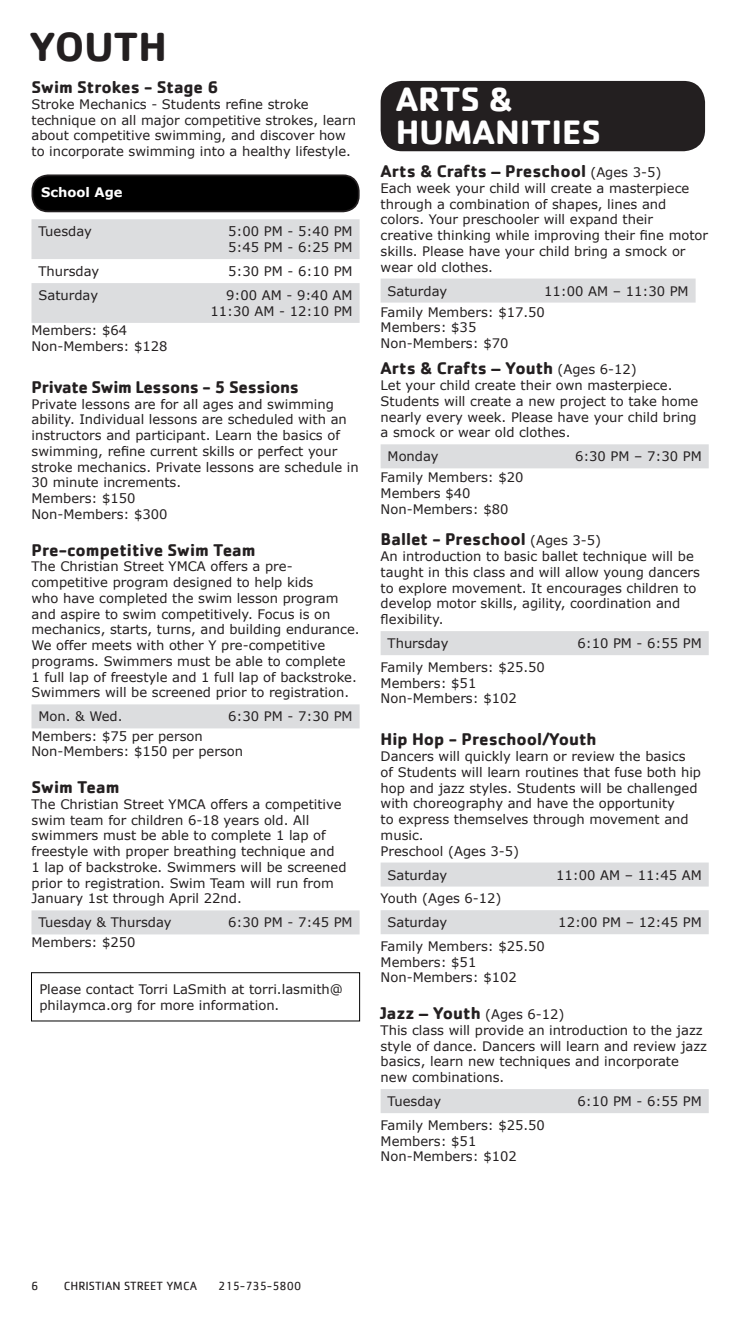
<style>
.page{position:relative;width:756px;height:1323px;background:#fff}
.page>*{position:absolute;margin:0;border:0;box-sizing:border-box;transform-origin:0 0}
.t1{font:700 42px "Cachet";color:#231f20}
.t2{font:700 35px/33.2px "Cachet";color:#fff}
.t3{font:700 17.5px "Cachet";color:#231f20}
.t4{font:700 17.5px "Cachet";letter-spacing:-.02em;color:#231f20}
.t5{font:13.12px/15.8px "Verdana";color:#231f20}
.t6{font:700 13.12px "Verdana";color:#fff}
.t7{font:12.25px "Cachet";color:#231f20}
.s1{font-family:"Verdana";font-weight:400;font-size:13.12px}
</style>
<div class="page">
<div style="left:32px;top:175px;width:327px;height:36px;background:#000;border-radius:16px"></div>
<div style="left:32px;top:174px;width:328px;height:38px;border:2px solid #231f20;border-radius:16px"></div>
<svg style="left:32px;top:219px;width:328px;height:104px"></svg>
<div style="left:32px;top:704px;width:328px;height:24px;background:#dcdddf"></div>
<div style="left:32px;top:910px;width:328px;height:24px;background:#dcdddf"></div>
<div style="left:381px;top:81px;width:324px;height:70px;background:#231f20;border-radius:21px"></div>
<div style="left:381px;top:279px;width:315px;height:24px;background:#dcdddf"></div>
<div style="left:381px;top:444px;width:328px;height:24px;background:#dcdddf"></div>
<div style="left:381px;top:631px;width:328px;height:24px;background:#dcdddf"></div>
<div style="left:381px;top:863px;width:328px;height:24px;background:#dcdddf"></div>
<div style="left:381px;top:910px;width:328px;height:24px;background:#dcdddf"></div>
<div style="left:381px;top:1089px;width:328px;height:24px;background:#dcdddf"></div>
<div style="left:31px;top:972px;width:329px;height:49px;border:1px solid #000"></div>
<h1 class="t1" style="left:29px;top:19px;width:139px">YOUTH</h1>
<h3 class="t3" style="left:32px;top:76px;width:189px">Swim Strokes - Stage 6</h3>
<p class="t5" style="left:32px;top:96px;width:326px">Stroke Mechanics - Students refine stroke technique on all major competitive strokes, learn about competitive swimming, and discover how to incorporate swimming into a healthy lifestyle.</p>
<p class="t6" style="left:41px;top:183px;width:83px">School Age</p>
<p class="t5" style="left:38px;top:224px;width:55px">Tuesday</p>
<p class="t5" style="left:228px;top:224px;width:126px">5:00 PM - 5:40 PM<br>5:45 PM - 6:25 PM</p>
<p class="t5" style="left:38px;top:263px;width:62px">Thursday</p>
<p class="t5" style="left:228px;top:263px;width:126px">5:30 PM - 6:10 PM</p>
<p class="t5" style="left:38px;top:287px;width:61px">Saturday</p>
<p class="t5" style="left:211px;top:287px;width:144px;text-align:right">9:00 AM - 9:40 AM<br>11:30 AM - 12:10 PM</p>
<p class="t5" style="left:32px;top:322px;width:138px">Members: $64<br>Non-Members: $128</p>
<h3 class="t4" style="left:32px;top:376px;width:269px">Private Swim Lessons - 5 Sessions</h3>
<p class="t5" style="left:32px;top:396px;width:329px">Private lessons are for all ages and swimming ability. Individual lessons are scheduled with an instructors and participant. Learn the basics of swimming, refine current skills or perfect your stroke mechanics. Private lessons are schedule in 30 minute increments.<br>Members: $150<br>Non-Members: $300</p>
<h3 class="t3" style="left:32px;top:538px;width:225px">Pre-competitive Swim Team</h3>
<p class="t5" style="left:32px;top:559px;width:330px">The Christian Street YMCA offers a pre&shy;competitive program designed to help kids<br>who have completed the swim lesson program and aspire to swim competitively. Focus is on mechanics, starts, turns, and building endurance.<br>We offer meets with other Y pre-competitive programs. Swimmers must be able to complete<br>1 full lap of freestyle and 1 full lap of backstroke.<br>Swimmers will be screened prior to registration.</p>
<p class="t5" style="left:38px;top:709px;width:85px">Mon. &amp; Wed.</p>
<p class="t5" style="left:228px;top:709px;width:126px">6:30 PM - 7:30 PM</p>
<p class="t5" style="left:32px;top:728px;width:213px">Members: $75 per person<br>Non-Members: $150 per person</p>
<h3 class="t3" style="left:32px;top:776px;width:89px">Swim Team</h3>
<p class="t5" style="left:32px;top:796px;width:317px">The Christian Street YMCA offers a competitive swim team for children 6-18 years old. All swimmers must be able to complete 1 lap of freestyle with proper breathing technique and<br>1 lap of backstroke. Swimmers will be screened prior to registration. Swim Team will run from January 1st through April 22nd.</p>
<p class="t5" style="left:38px;top:915px;width:135px">Tuesday &amp; Thursday</p>
<p class="t5" style="left:228px;top:915px;width:126px">6:30 PM - 7:45 PM</p>
<p class="t5" style="left:32px;top:934px;width:106px">Members: $250</p>
<p class="t5" style="left:39px;top:981px;width:305px">Please contact Torri LaSmith at torri.lasmith@ philaymca.org for more information.</p>
<h2 class="t2" style="left:396px;top:81px;width:207px">ARTS &amp;<br>HUMANITIES</h2>
<h3 class="t3" style="left:381px;top:160px;width:282px">Arts &amp; Crafts – Preschool <span class="s1">(Ages 3-5)</span></h3>
<p class="t5" style="left:381px;top:180px;width:329px">Each week your child will create a masterpiece through a combination of shapes, lines and colors. Your preschooler will expand their creative thinking while improving their fine motor skills. Please have your child bring a smock or wear old clothes.</p>
<p class="t5" style="left:388px;top:283px;width:61px">Saturday</p>
<p class="t5" style="left:381px;top:280px;width:310px;line-height:21px;text-indent:164px">11:00 AM – 11:30 PM<br>Family Members: $17.50</p>
<p class="t5" style="left:381px;top:320px;width:129px">Members: $35<br>Non-Members: $70</p>
<h3 class="t3" style="left:381px;top:357px;width:258px">Arts &amp; Crafts – Youth <span class="s1">(Ages 6-12)</span></h3>
<p class="t5" style="left:381px;top:377px;width:319px">Let your child create their own masterpiece.<br>Students will create a new project to take home nearly every week. Please have your child bring a smock or wear old clothes.</p>
<p class="t5" style="left:388px;top:449px;width:53px">Monday</p>
<p class="t5" style="left:575px;top:449px;width:128px">6:30 PM – 7:30 PM</p>
<p class="t5" style="left:381px;top:470px;width:144px">Family Members: $20<br>Members $40<br>Non-Members: $80</p>
<h3 class="t3" style="left:381px;top:528px;width:222px">Ballet - Preschool <span class="s1">(Ages 3-5)</span></h3>
<p class="t5" style="left:381px;top:548px;width:321px">An introduction to basic ballet technique will be taught in this class and will allow young dancers to explore movement. It encourages children to develop motor skills, agility, coordination and flexibility.</p>
<p class="t5" style="left:388px;top:635px;width:62px">Thursday</p>
<p class="t5" style="left:577px;top:635px;width:126px">6:10 PM - 6:55 PM</p>
<p class="t5" style="left:381px;top:659px;width:166px">Family Members: $25.50<br>Members: $51<br>Non-Members: $102</p>
<h3 class="t3" style="left:381px;top:728px;width:218px">Hip Hop - Preschool/Youth</h3>
<p class="t5" style="left:381px;top:748px;width:322px">Dancers will quickly learn or review the basics of Students will learn routines that fuse both hip hop and jazz styles. Students will be challenged with choreography and have the opportunity<br>to express themselves through movement and music.<br>Preschool (Ages 3-5)</p>
<p class="t5" style="left:388px;top:867px;width:61px">Saturday</p>
<p class="t5" style="left:556px;top:867px;width:147px">11:00 AM – 11:45 AM</p>
<p class="t5" style="left:388px;top:886px;width:115px;line-height:24px;text-indent:-7px">Youth (Ages 6-12)<br>Saturday</p>
<p class="t5" style="left:558px;top:914px;width:145px">12:00 PM – 12:45 PM</p>
<p class="t5" style="left:381px;top:938px;width:166px">Family Members: $25.50<br>Members: $51<br>Non-Members: $102</p>
<h3 class="t3" style="left:381px;top:1002px;width:185px">Jazz – Youth <span class="s1">(Ages 6-12)</span></h3>
<p class="t5" style="left:381px;top:1022px;width:328px">This class will provide an introduction to the jazz style of dance. Dancers will learn and review jazz basics, learn new techniques and incorporate new combinations.</p>
<p class="t5" style="left:388px;top:1093px;width:55px">Tuesday</p>
<p class="t5" style="left:577px;top:1093px;width:126px">6:10 PM - 6:55 PM</p>
<p class="t5" style="left:381px;top:1117px;width:166px">Family Members: $25.50<br>Members: $51<br>Non-Members: $102</p>
<p class="t7" style="left:32px;top:1278px;width:9px">6</p>
<p class="t7" style="left:64px;top:1278px;width:135px">CHRISTIAN STREET YMCA</p>
<p class="t7" style="left:218px;top:1278px;width:84px">215-735-5800</p>
</div>
